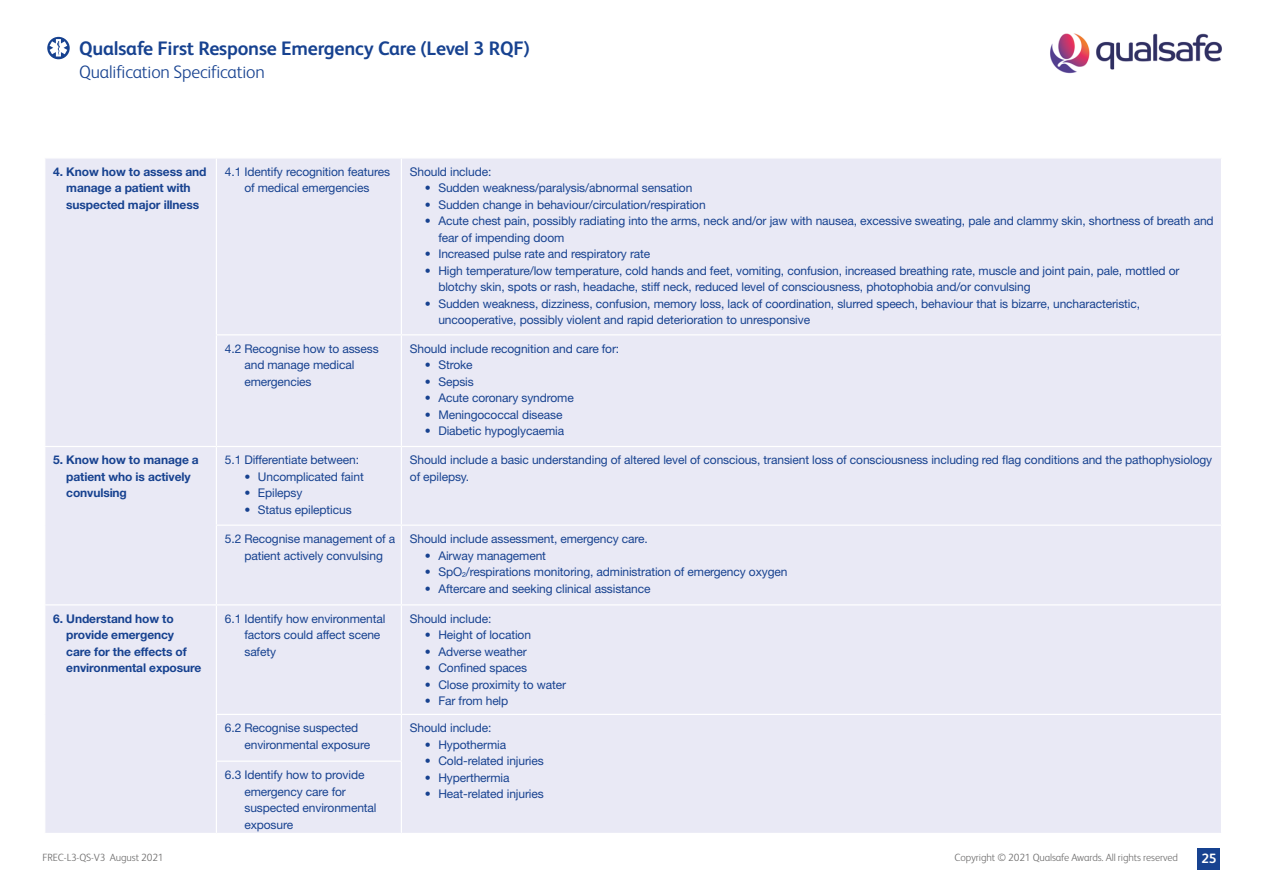
<style>
.page{position:relative;width:1263px;height:893px;background:#fff}
.page>*{position:absolute;margin:0;border:0;box-sizing:border-box;transform-origin:0 0}
.t1{font:700 19.5px "FS Albert";letter-spacing:-.01em;color:#174290}
.t2{font:300 18px "FS Albert";letter-spacing:-.01em;color:#174290}
.t3{font:700 13.5px "FS Albert";color:#fff}
.Table_Text_Blue{font:12px/16.5px "Helvetica Neue LT";letter-spacing:-.01em;color:#174290}
.appendix_table{font:700 12px/16.5px "Helvetica Neue LT";letter-spacing:-.01em;color:#174290}
.t4{font:300 10.5px "FS Albert";letter-spacing:-.01em;color:#706f6f}
</style>
<div class="page">
<div style="left:1197px;top:848px;width:23px;height:22px;background:#174290"></div>
<img style="left:1050px;top:33px;width:172px;height:41px">
<svg style="left:46px;top:36px;width:25px;height:24px"></svg>
<div style="left:45px;top:35px;width:26px;height:26px;border:2px solid #fff;border-radius:50%"></div>
<svg style="left:50px;top:39px;width:17px;height:18px"></svg>
<div style="left:45px;top:159px;width:1176px;height:674px;background:#e9e9f5"></div>
<hr style="left:216px;top:159px;width:1px;height:175px;background:#fff">
<hr style="left:401px;top:159px;width:1px;height:175px;background:#fff">
<hr style="left:216px;top:334px;width:185px;height:1px;background:#fff">
<hr style="left:216px;top:335px;width:1px;height:111px;background:#fff">
<hr style="left:401px;top:334px;width:821px;height:1px;background:#fff">
<hr style="left:401px;top:335px;width:1px;height:111px;background:#fff">
<hr style="left:44px;top:446px;width:172px;height:1px;background:#fff">
<hr style="left:216px;top:446px;width:185px;height:1px;background:#fff">
<hr style="left:216px;top:447px;width:1px;height:78px;background:#fff">
<hr style="left:401px;top:446px;width:821px;height:1px;background:#fff">
<hr style="left:401px;top:447px;width:1px;height:78px;background:#fff">
<hr style="left:216px;top:525px;width:185px;height:1px;background:#fff">
<hr style="left:216px;top:526px;width:1px;height:78px;background:#fff">
<hr style="left:401px;top:525px;width:821px;height:1px;background:#fff">
<hr style="left:401px;top:526px;width:1px;height:78px;background:#fff">
<hr style="left:44px;top:604px;width:172px;height:1px;background:#fff">
<hr style="left:216px;top:604px;width:185px;height:1px;background:#fff">
<hr style="left:216px;top:605px;width:1px;height:109px;background:#fff">
<hr style="left:401px;top:604px;width:821px;height:1px;background:#fff">
<hr style="left:401px;top:605px;width:1px;height:109px;background:#fff">
<hr style="left:216px;top:714px;width:185px;height:1px;background:#fff">
<hr style="left:216px;top:715px;width:1px;height:46px;background:#fff">
<hr style="left:401px;top:714px;width:821px;height:1px;background:#fff">
<hr style="left:401px;top:715px;width:1px;height:46px;background:#fff">
<hr style="left:216px;top:761px;width:186px;height:1px;background:#fff">
<hr style="left:216px;top:762px;width:1px;height:71px;background:#fff">
<hr style="left:401px;top:762px;width:1px;height:71px;background:#fff">
<h1 class="t1" style="left:79px;top:38px;width:452px">Qualsafe First Response Emergency Care (Level 3 RQF)</h1>
<h2 class="t2" style="left:79px;top:61px;width:187px">Qualification Specification</h2>
<p class="appendix_table" style="left:53px;top:163px;width:155px;text-align:center">4. Know how to assess and manage a patient with suspected major illness</p>
<p class="Table_Text_Blue" style="left:225px;top:163px;width:167px;text-align:center">4.1 Identify recognition features of medical emergencies</p>
<p class="Table_Text_Blue" style="left:410px;top:163px;width:83px">Should include:</p>
<p class="Table_Text_Blue" style="left:425px;top:180px;width:269px">• Sudden weakness/paralysis/abnormal sensation</p>
<p class="Table_Text_Blue" style="left:425px;top:196px;width:282px">• Sudden change in behaviour/circulation/respiration</p>
<p class="Table_Text_Blue" style="left:438px;top:213px;width:777px;text-indent:-14px">• Acute chest pain, possibly radiating into the arms, neck and/or jaw with nausea, excessive sweating, pale and clammy skin, shortness of breath and fear of impending doom</p>
<p class="Table_Text_Blue" style="left:425px;top:246px;width:227px">• Increased pulse rate and respiratory rate</p>
<p class="Table_Text_Blue" style="left:438px;top:262px;width:742px;text-indent:-14px">• High temperature/low temperature, cold hands and feet, vomiting, confusion, increased breathing rate, muscle and joint pain, pale, mottled or blotchy skin, spots or rash, headache, stiff neck, reduced level of consciousness, photophobia and/or convulsing</p>
<p class="Table_Text_Blue" style="left:438px;top:295px;width:703px;text-indent:-14px">• Sudden weakness, dizziness, confusion, memory loss, lack of coordination, slurred speech, behaviour that is bizarre, uncharacteristic, uncooperative, possibly violent and rapid deterioration to unresponsive</p>
<p class="Table_Text_Blue" style="left:244px;top:340px;width:136px;text-indent:-20px">4.2 Recognise how to assess and manage medical emergencies</p>
<p class="Table_Text_Blue" style="left:410px;top:340px;width:211px">Should include recognition and care for:</p>
<p class="Table_Text_Blue" style="left:425px;top:357px;width:49px">• Stroke</p>
<p class="Table_Text_Blue" style="left:425px;top:373px;width:50px">• Sepsis</p>
<p class="Table_Text_Blue" style="left:425px;top:390px;width:150px">• Acute coronary syndrome</p>
<p class="Table_Text_Blue" style="left:425px;top:406px;width:139px">• Meningococcal disease</p>
<p class="Table_Text_Blue" style="left:425px;top:423px;width:141px">• Diabetic hypoglycaemia</p>
<p class="appendix_table" style="left:66px;top:452px;width:134px;text-indent:-13px">5. Know how to manage a patient who is actively convulsing</p>
<p class="Table_Text_Blue" style="left:225px;top:452px;width:136px">5.1 Differentiate between:</p>
<p class="Table_Text_Blue" style="left:244px;top:468px;width:121px">• Uncomplicated faint</p>
<p class="Table_Text_Blue" style="left:244px;top:485px;width:59px">• Epilepsy</p>
<p class="Table_Text_Blue" style="left:244px;top:501px;width:109px">• Status epilepticus</p>
<p class="Table_Text_Blue" style="left:410px;top:452px;width:804px">Should include a basic understanding of altered level of conscious, transient loss of consciousness including red flag conditions and the pathophysiology of epilepsy.</p>
<p class="Table_Text_Blue" style="left:225px;top:530px;width:172px;text-align:center">5.2 Recognise management of a patient actively convulsing</p>
<p class="Table_Text_Blue" style="left:410px;top:530px;width:239px">Should include assessment, emergency care.</p>
<p class="Table_Text_Blue" style="left:425px;top:547px;width:123px">• Airway management</p>
<p class="Table_Text_Blue" style="left:425px;top:563px;width:364px">• SpO<sub>2</sub>/respirations monitoring, administration of emergency oxygen</p>
<p class="Table_Text_Blue" style="left:425px;top:580px;width:227px">• Aftercare and seeking clinical assistance</p>
<p class="appendix_table" style="left:66px;top:610px;width:137px;text-indent:-13px">6. Understand how to provide emergency care for the effects of environmental exposure</p>
<p class="Table_Text_Blue" style="left:244px;top:610px;width:143px;text-indent:-20px">6.1 Identify how environmental factors could affect scene safety</p>
<p class="Table_Text_Blue" style="left:410px;top:610px;width:83px">Should include:</p>
<p class="Table_Text_Blue" style="left:425px;top:627px;width:108px">• Height of location</p>
<p class="Table_Text_Blue" style="left:425px;top:643px;width:103px">• Adverse weather</p>
<p class="Table_Text_Blue" style="left:425px;top:660px;width:104px">• Confined spaces</p>
<p class="Table_Text_Blue" style="left:425px;top:676px;width:143px">• Close proximity to water</p>
<p class="Table_Text_Blue" style="left:425px;top:693px;width:85px">• Far from help</p>
<p class="Table_Text_Blue" style="left:244px;top:720px;width:127px;text-indent:-20px">6.2 Recognise suspected environmental exposure</p>
<p class="Table_Text_Blue" style="left:410px;top:720px;width:83px">Should include:</p>
<p class="Table_Text_Blue" style="left:425px;top:736px;width:83px">• Hypothermia</p>
<p class="Table_Text_Blue" style="left:425px;top:753px;width:120px">• Cold-related injuries</p>
<p class="Table_Text_Blue" style="left:425px;top:769px;width:86px">• Hyperthermia</p>
<p class="Table_Text_Blue" style="left:425px;top:786px;width:120px">• Heat-related injuries</p>
<p class="Table_Text_Blue" style="left:244px;top:766px;width:134px;text-indent:-20px">6.3 Identify how to provide emergency care for suspected environmental exposure</p>
<p class="t4" style="left:43px;top:851px;width:123px">FREC-L3-QS-V3 August 2021</p>
<p class="t4" style="left:955px;top:851px;width:225px">Copyright © 2021 Qualsafe Awards. All rights reserved</p>
<p class="t3" style="left:1201px;top:851px;width:17px">25</p>
</div>
